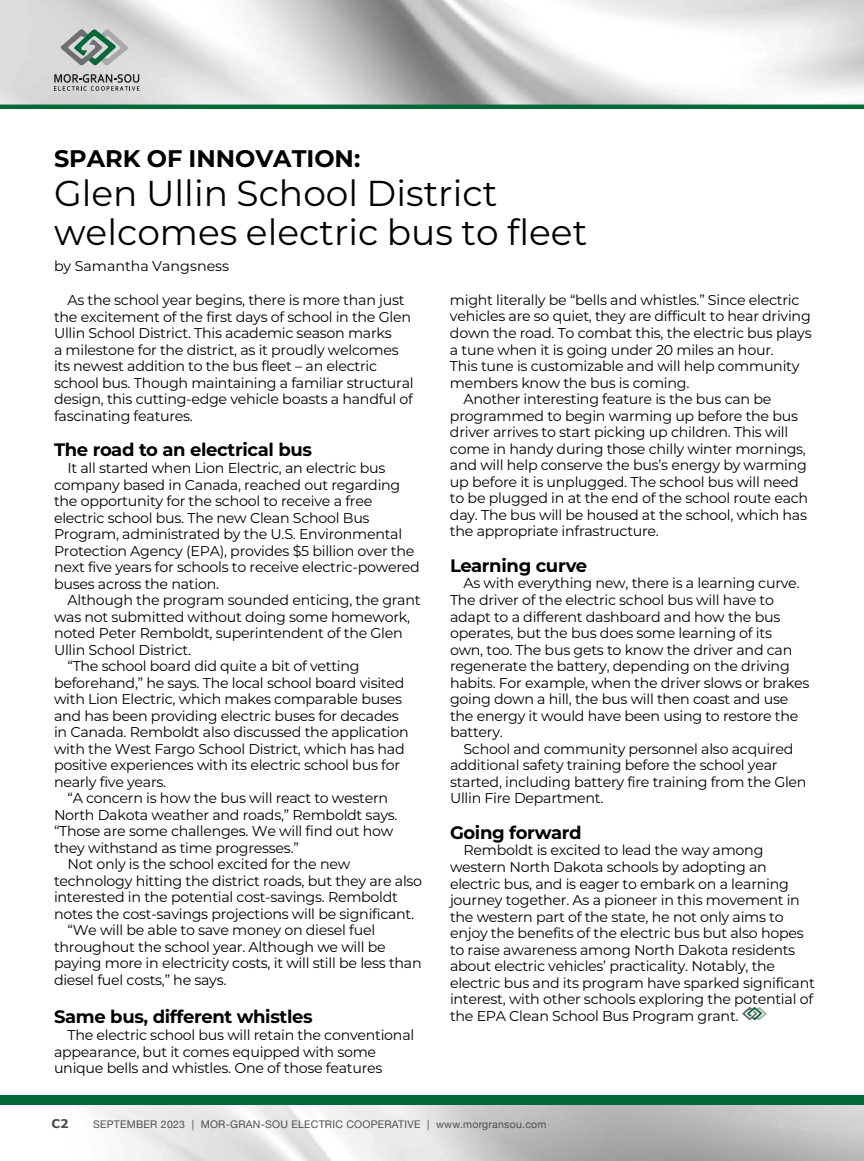
<style>
.page{position:relative;width:864px;height:1161px;background:#fff}
.page>*{position:absolute;margin:0;border:0;box-sizing:border-box;transform-origin:0 0}
.t1{font:36px/39px "Montserrat";color:#000}
.t2{font:700 24px "Montserrat";color:#000}
.t3{font:700 18px "Montserrat";letter-spacing:-.02em;color:#000}
.t4{font:14.25px/16.5px "Montserrat";letter-spacing:-.02em;color:#000}
.t5{font:14.25px "Montserrat";color:#000}
.t6{font:700 12px "Verdana";color:#4d4d4f}
.t7{font:10.5px "Helvetica Neue";letter-spacing:.025em;color:#4d4d4f}
</style>
<div class="page">
<svg style="left:742px;top:1007px;width:25px;height:13px"></svg>
<img style="left:0;top:0;width:864px;height:105px">
<div style="left:0;top:1095px;width:864px;height:10px;background:#026938"></div>
<hr style="left:0;top:105px;width:864px;height:4px;background:#026938">
<svg style="left:54px;top:9px;width:86px;height:82px;background:#b5bbb9"></svg>
<h2 class="t2" style="left:54px;top:141px;width:308px">SPARK OF INNOVATION:</h2>
<h1 class="t1" style="left:54px;top:173px;width:535px">Glen Ullin School District welcomes electric bus to fleet</h1>
<p class="t5" style="left:54px;top:256px;width:177px">by Samantha Vangsness</p>
<p class="t4" style="left:54px;top:291px;width:361px;text-indent:13px">As the school year begins, there is more than just the excitement of the first days of school in the Glen Ullin School District. This academic season marks<br>a milestone for the district, as it proudly welcomes its newest addition to the bus fleet – an electric school bus. Though maintaining a familiar structural design, this cutting-edge vehicle boasts a handful of fascinating features.</p>
<p class="t3" style="left:54px;top:437px;width:260px">The road to an electrical bus</p>
<p class="t4" style="left:54px;top:459px;width:367px;text-indent:13px">It all started when Lion Electric, an electric bus company based in Canada, reached out regarding the opportunity for the school to receive a free electric school bus. The new Clean School Bus Program, administrated by the U.S. Environmental Protection Agency (EPA), provides $5 billion over the next five years for schools to receive electric-powered buses across the nation.</p>
<p class="t4" style="left:68px;top:591px;width:355px">Although the program sounded enticing, the grant</p>
<p class="t4" style="left:54px;top:608px;width:358px">was not submitted without doing some homework,</p>
<p class="t4" style="left:54px;top:624px;width:350px">noted Peter Remboldt, superintendent of the Glen</p>
<p class="t4" style="left:54px;top:641px;width:139px">Ullin School District.</p>
<p class="t4" style="left:68px;top:657px;width:294px">“The school board did quite a bit of vetting</p>
<p class="t4" style="left:54px;top:674px;width:352px">beforehand,” he says. The local school board visited</p>
<p class="t4" style="left:54px;top:690px;width:350px">with Lion Electric, which makes comparable buses</p>
<p class="t4" style="left:54px;top:707px;width:346px">and has been providing electric buses for decades</p>
<p class="t4" style="left:54px;top:723px;width:356px">in Canada. Remboldt also discussed the application</p>
<p class="t4" style="left:54px;top:740px;width:352px">with the West Fargo School District, which has had</p>
<p class="t4" style="left:54px;top:756px;width:348px">positive experiences with its electric school bus for</p>
<p class="t4" style="left:54px;top:773px;width:114px">nearly five years.</p>
<p class="t4" style="left:68px;top:789px;width:322px">“A concern is how the bus will react to western</p>
<p class="t4" style="left:54px;top:806px;width:345px">North Dakota weather and roads,” Remboldt says.</p>
<p class="t4" style="left:54px;top:822px;width:341px">“Those are some challenges. We will find out how</p>
<p class="t4" style="left:54px;top:839px;width:246px">they withstand as time progresses.”</p>
<p class="t4" style="left:68px;top:855px;width:284px">Not only is the school excited for the new</p>
<p class="t4" style="left:54px;top:872px;width:370px">technology hitting the district roads, but they are also</p>
<p class="t4" style="left:54px;top:888px;width:346px">interested in the potential cost-savings. Remboldt</p>
<p class="t4" style="left:54px;top:905px;width:362px">notes the cost-savings projections will be significant.</p>
<p class="t4" style="left:68px;top:921px;width:309px">“We will be able to save money on diesel fuel</p>
<p class="t4" style="left:54px;top:938px;width:333px">throughout the school year. Although we will be</p>
<p class="t4" style="left:54px;top:954px;width:369px">paying more in electricity costs, it will still be less than</p>
<p class="t4" style="left:54px;top:971px;width:174px">diesel fuel costs,” he says.</p>
<p class="t3" style="left:54px;top:1004px;width:260px">Same bus, different whistles</p>
<p class="t4" style="left:54px;top:1026px;width:362px;text-indent:13px">The electric school bus will retain the conventional appearance, but it comes equipped with some unique bells and whistles. One of those features</p>
<p class="t4" style="left:450px;top:291px;width:351px">might literally be “bells and whistles.” Since electric</p>
<p class="t4" style="left:450px;top:308px;width:362px">vehicles are so quiet, they are difficult to hear driving</p>
<p class="t4" style="left:450px;top:324px;width:363px">down the road. To combat this, the electric bus plays</p>
<p class="t4" style="left:450px;top:341px;width:325px">a tune when it is going under 20 miles an hour.</p>
<p class="t4" style="left:450px;top:357px;width:351px">This tune is customizable and will help community</p>
<p class="t4" style="left:450px;top:374px;width:241px">members know the bus is coming.</p>
<p class="t4" style="left:463px;top:390px;width:309px">Another interesting feature is the bus can be</p>
<p class="t4" style="left:450px;top:407px;width:350px">programmed to begin warming up before the bus</p>
<p class="t4" style="left:450px;top:423px;width:340px">driver arrives to start picking up children. This will</p>
<p class="t4" style="left:450px;top:440px;width:357px">come in handy during those chilly winter mornings,</p>
<p class="t4" style="left:450px;top:456px;width:359px">and will help conserve the bus’s energy by warming</p>
<p class="t4" style="left:450px;top:473px;width:350px">up before it is unplugged. The school bus will need</p>
<p class="t4" style="left:450px;top:489px;width:360px">to be plugged in at the end of the school route each</p>
<p class="t4" style="left:450px;top:506px;width:358px">day. The bus will be housed at the school, which has</p>
<p class="t4" style="left:450px;top:522px;width:211px">the appropriate infrastructure.</p>
<p class="t3" style="left:450px;top:553px;width:139px">Learning curve</p>
<p class="t4" style="left:450px;top:575px;width:361px;text-indent:13px">As with everything new, there is a learning curve.<br>The driver of the electric school bus will have to adapt to a different dashboard and how the bus operates, but the bus does some learning of its<br>own, too. The bus gets to know the driver and can regenerate the battery, depending on the driving habits. For example, when the driver slows or brakes going down a hill, the bus will then coast and use the energy it would have been using to restore the battery.</p>
<p class="t4" style="left:450px;top:740px;width:358px;text-indent:13px">School and community personnel also acquired additional safety training before the school year started, including battery fire training from the Glen Ullin Fire Department.</p>
<p class="t3" style="left:450px;top:820px;width:133px">Going forward</p>
<p class="t4" style="left:450px;top:842px;width:366px;text-indent:13px">Remboldt is excited to lead the way among western North Dakota schools by adopting an electric bus, and is eager to embark on a learning journey together. As a pioneer in this movement in the western part of the state, he not only aims to enjoy the benefits of the electric bus but also hopes to raise awareness among North Dakota residents about electric vehicles’ practicality. Notably, the electric bus and its program have sparked significant interest, with other schools exploring the potential of the EPA Clean School Bus Program grant.</p>
<p class="t6" style="left:51px;top:1115px;width:19px">C2</p>
<p class="t7" style="left:93px;top:1116px;width:455px">SEPTEMBER 2023 | MOR-GRAN-SOU ELECTRIC COOPERATIVE | www.morgransou.com</p>
</div>
